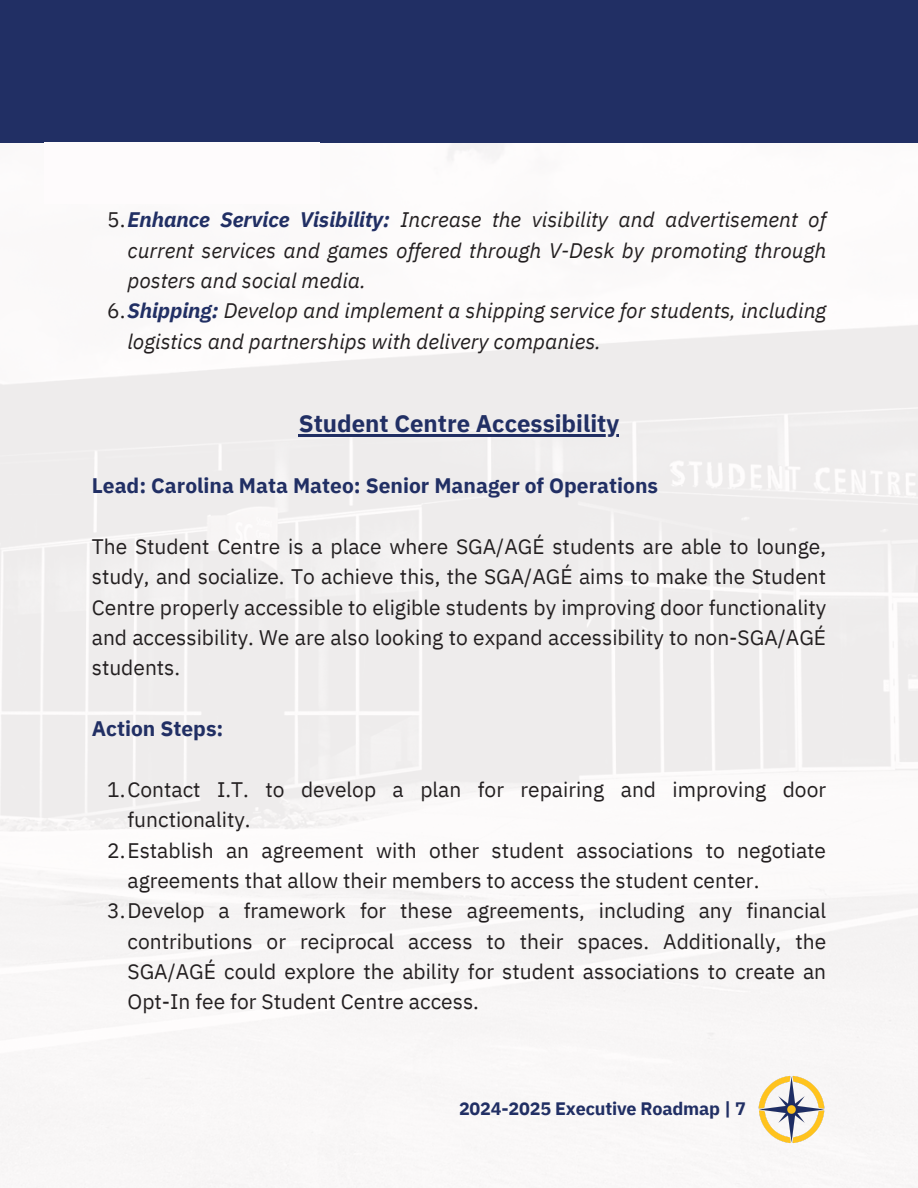
<style>
.page{position:relative;width:918px;height:1188px;background:#fff}
.page>*{position:absolute;margin:0;border:0;box-sizing:border-box;transform-origin:0 0}
.t1{font:700 24px "IBM Plex Sans";color:#212f64}
.t2{font:21px/30.3px "IBM Plex Sans";color:#231f20;text-align:justify}
.t3{font:italic 21px/30.3px "IBM Plex Sans";color:#231f20;text-align:justify}
.t4{font:700 21px "IBM Plex Sans";color:#212f64}
.t5{font:700 18px "IBM Plex Sans";letter-spacing:-.01em;color:#212f64}
.s1{font-style:normal}
.s2{font-weight:700;color:#212f64}
</style>
<div class="page">
<img style="left:0;top:143px;width:918px;height:1045px">
<hr style="left:299px;top:435px;width:320px;height:2px;background:#212f64">
<img style="left:723px;top:1070px;width:105px;height:78px">
<div style="left:0;top:0;width:918px;height:143px;background:#212f64"></div>
<div style="left:44px;top:143px;width:275px;height:61px;background:#fefbfc"></div>
<p class="t3" style="left:127px;top:204px;width:700px;text-indent:-20px"><span class="s1">5.</span><span class="s2">Enhance Service Visibility:</span> Increase the visibility and advertisement of current services and games offered through V-Desk by promoting through posters and social media.</p>
<p class="t3" style="left:127px;top:295px;width:700px;text-indent:-20px"><span class="s1">6.</span><span class="s2">Shipping:</span> Develop and implement a shipping service for students, including logistics and partnerships with delivery companies.</p>
<p class="t1" style="left:299px;top:408px;width:322px">Student Centre Accessibility</p>
<p class="t4" style="left:92px;top:472px;width:568px">Lead: Carolina Mata Mateo: Senior Manager of Operations</p>
<p class="t2" style="left:92px;top:531px;width:736px">The Student Centre is a place where SGA/AGÉ students are able to lounge, study, and socialize. To achieve this, the SGA/AGÉ aims to make the Student Centre properly accessible to eligible students by improving door functionality and accessibility. We are also looking to expand accessibility to non-SGA/AGÉ students.</p>
<h1 class="t4" style="left:92px;top:715px;width:133px">Action Steps:</h1>
<h2 class="t2" style="left:127px;top:774px;width:700px;text-indent:-20px">1.Contact I.T. to develop a plan for repairing and improving door functionality.</h2>
<h3 class="t2" style="left:127px;top:835px;width:700px;text-indent:-20px">2.Establish an agreement with other student associations to negotiate agreements that allow their members to access the student center.</h3>
<h2 class="t2" style="left:127px;top:895px;width:700px;text-indent:-20px">3.Develop a framework for these agreements, including any financial contributions or reciprocal access to their spaces. Additionally, the SGA/AGÉ could explore the ability for student associations to create an Opt-In fee for Student Centre access.</h2>
<p class="t5" style="left:459px;top:1097px;width:289px">2024-2025 Executive Roadmap | 7</p>
</div>
